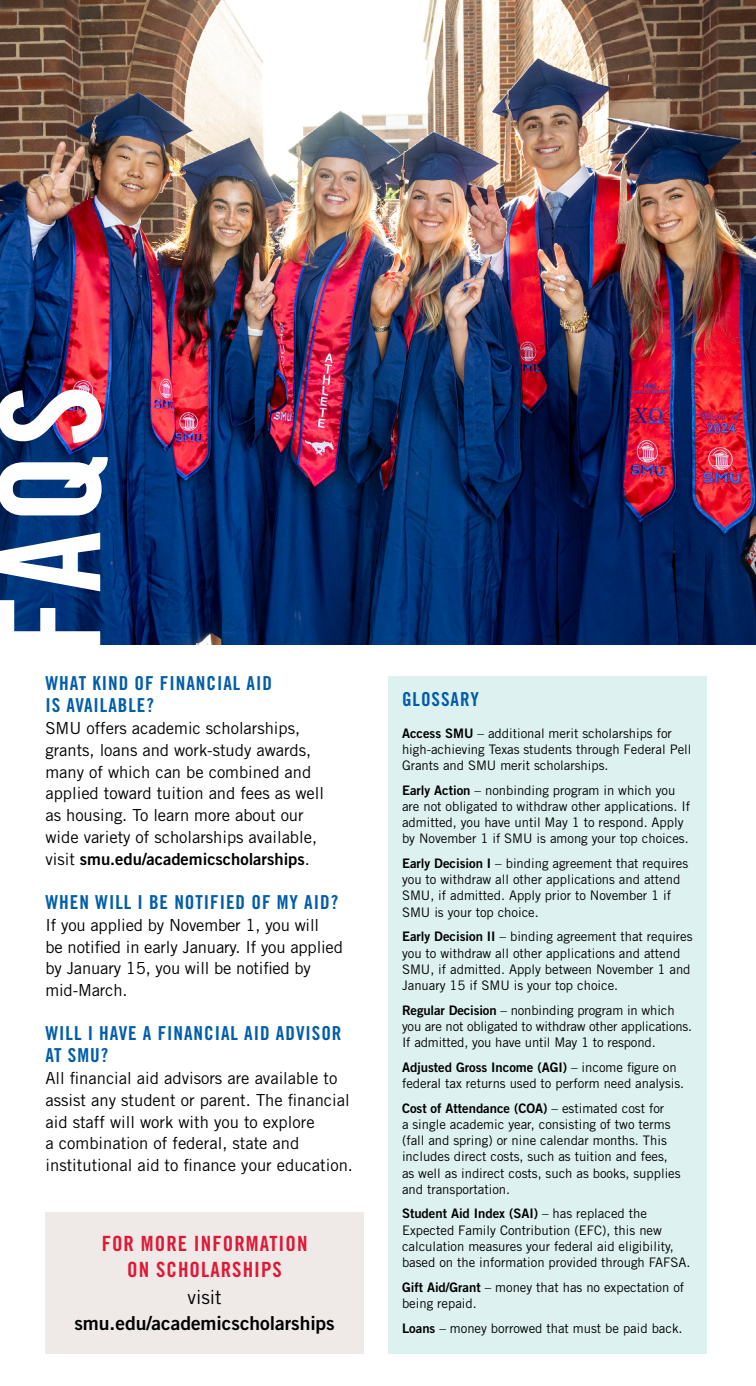
<style>
.page{position:relative;width:756px;height:1386px;background:#fff}
.page>*{position:absolute;margin:0;border:0;box-sizing:border-box;transform-origin:0 0}
.t1{font:140px "Trade Gothic LT Std Bd Cn 20";color:#fff}
.t2{font:21px/26.2px "Trade Gothic LT Std Bd Cn 20";letter-spacing:.05em;color:#df1836;text-align:center}
.t3{font:19.25px/21.9px "Trade Gothic LT Std Bd Cn 20";letter-spacing:.05em;color:#005da9}
.t4{font:19.25px "Trade Gothic LT Std Bd 2";color:#000}
.t5{font:19.25px "Trade Gothic LT Std";color:#000}
.t6{font:16.62px/21.9px "Trade Gothic LT Std";color:#000}
.t7{font:16.62px "Trade Gothic LT Std Bd 2";color:#000}
.t8{font:13.12px/16.1px "Trade Gothic LT Std";color:#000}
.t9{font:13.12px "Trade Gothic LT Std Bd 2";color:#000}
.s1{font-family:"Trade Gothic LT Std"}
.s2{font-family:"Trade Gothic LT Std Bd 2"}
.s3{font-size:13.65px}
</style>
<div class="page">
<div style="left:388px;top:676px;width:319px;height:677px;background:#ddf1f0"></div>
<div style="left:46px;top:1212px;width:318px;height:142px;background:#efeae7"></div>
<img style="left:1px;top:0;width:755px;height:645px">
<h1 class="t1" style="left:-35px;top:657px;width:274px;rotate:-90deg">FAQS</h1>
<h3 class="t3" style="left:46px;top:672px;width:228px">WHAT KIND OF FINANCIAL AID<br>IS AVAILABLE?</h3>
<p class="t6" style="left:46px;top:717px;width:280px">SMU offers academic scholarships, grants, loans and work-study awards, many of which can be combined and applied toward tuition and fees as well as housing. To learn more about our wide variety of scholarships available,</p>
<p class="t7" style="left:46px;top:849px;width:266px"><span class="s1">visit</span> smu.edu/academicscholarships<span class="s1">.</span></p>
<h3 class="t3" style="left:46px;top:891px;width:294px">WHEN WILL I BE NOTIFIED OF MY AID?</h3>
<p class="t6" style="left:46px;top:914px;width:299px">If you applied by November 1, you will<br>be notified in early January. If you applied by January 15, you will be notified by mid-March.</p>
<h3 class="t3" style="left:46px;top:1022px;width:298px">WILL I HAVE A FINANCIAL AID ADVISOR<br>AT SMU?</h3>
<p class="t6" style="left:46px;top:1067px;width:309px">All financial aid advisors are available to assist any student or parent. The financial aid staff will work with you to explore<br>a combination of federal, state and institutional aid to finance your education.</p>
<h2 class="t2" style="left:102px;top:1230px;width:207px">FOR MORE INFORMATION<br>ON SCHOLARSHIPS</h2>
<h3 class="t5" style="left:188px;top:1285px;width:36px">visit</h3>
<h3 class="t4" style="left:74px;top:1311px;width:262px">smu.edu/academicscholarships</h3>
<h3 class="t3" style="left:402px;top:688px;width:78px">GLOSSARY</h3>
<p class="t8" style="left:402px;top:725px;width:291px"><span class="s2">Access SMU</span> – additional merit scholarships for high-achieving Texas students through Federal Pell<br>Grants and SMU merit scholarships.</p>
<p class="t8" style="left:402px;top:782px;width:290px"><span class="s2">Early Action</span> – nonbinding program in which you are not obligated to withdraw other applications. If admitted, you have until May 1 to respond. Apply by November 1 if SMU is among your top choices.</p>
<p class="t8" style="left:402px;top:855px;width:288px"><span class="s2">Early Decision I</span> – binding agreement that requires you to withdraw all other applications and attend SMU, if admitted. Apply prior to November 1 if SMU is your top choice.</p>
<p class="t8" style="left:402px;top:929px;width:292px"><span class="s2">Early Decision II</span> – binding agreement that requires you to withdraw all other applications and attend SMU, if admitted. Apply between November 1 and January 15 if SMU is your top choice.</p>
<p class="t8" style="left:402px;top:1002px;width:292px"><span class="s2">Regular Decision</span> – nonbinding program in which you are not obligated to withdraw other applications.<br>If admitted, you have until May 1 to respond.</p>
<p class="t9" style="left:402px;top:1059px;width:276px">Adjusted Gross Income (AGI) <span class="s1">– income figure on</span></p>
<p class="t8" style="left:402px;top:1075px;width:284px">federal tax returns used to perform need analysis.</p>
<p class="t9" style="left:402px;top:1100px;width:264px">Cost of Attendance (COA) <span class="s1">– estimated cost for</span></p>
<p class="t8" style="left:402px;top:1116px;width:280px">a single academic year, consisting of two terms (fall and spring) or nine calendar months. This includes direct costs, such as tuition and fees, as well as indirect costs, such as books, supplies and transportation.</p>
<p class="t9" style="left:402px;top:1206px;width:246px">Student Aid Index (SAI) <span class="s1">– has replaced the</span></p>
<p class="t8" style="left:402px;top:1222px;width:290px">Expected Family Contribution (EFC), this new calculation measures your federal aid eligibility, based on the information provided through FAFSA.</p>
<p class="t8" style="left:402px;top:1279px;width:284px"><span class="s2">Gift Aid/Grant</span> – money that has no expectation of being repaid.</p>
<p class="t8" style="left:402px;top:1320px;width:282px"><span class="s2">Loans</span> – money borrowed that must be paid back<span class="s3">.</span></p>
</div>
